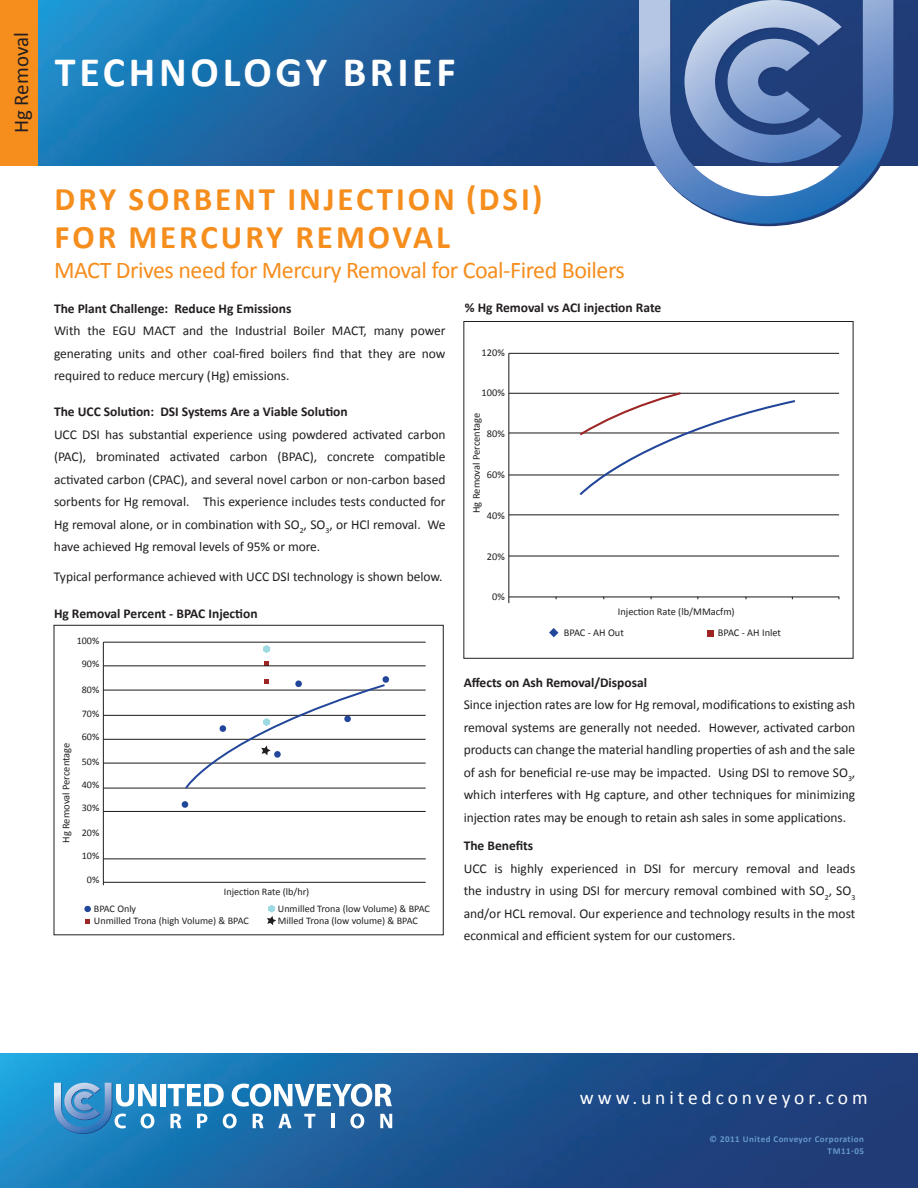
<style>
.page{position:relative;width:918px;height:1188px;background:#fff}
.page>*{position:absolute;margin:0;border:0;box-sizing:border-box;transform-origin:0 0}
.t1{font:700 42px "Calibri";letter-spacing:.09em;color:#fff}
.t2{font:700 33px/37.5px "Calibri";letter-spacing:.09em;color:#f68e1e}
.t3{font:24px "Calibri";letter-spacing:-.02em;color:#f68e1e}
.t4{font:21px "Calibri";color:#231f20}
.t5{font:19.5px "Calibri";letter-spacing:.2em;color:#fff}
.t6{font:13.5px/22.5px "Calibri";letter-spacing:-.005em;color:#231f20;text-align:justify}
.t7{font:700 13.5px "Calibri";color:#231f20}
.t8{font:10.5px "Calibri";letter-spacing:-.005em;color:#231f20}
.t9{font:10.35px/21px "Calibri";color:#231f20}
.t10{font:10.05px/12.1px "Calibri";color:#231f20}
.t11{font:700 9px/12px "Calibri";letter-spacing:.05em;color:#69c;text-align:right}
</style>
<div class="page">
<img style="left:37px;top:0;width:881px;height:165px">
<img style="left:0;top:1053px;width:918px;height:135px">
<div style="left:160px;top:1084px;width:5px;height:22px;background:#fff"></div>
<svg style="left:168px;top:1084px;width:56px;height:22px"></svg>
<svg style="left:232px;top:1084px;width:160px;height:23px"></svg>
<svg style="left:54px;top:1083px;width:102px;height:51px;background:#5c9ece"></svg>
<svg style="left:170px;top:1114px;width:11px;height:14px"></svg>
<svg style="left:197px;top:1114px;width:10px;height:14px"></svg>
<svg style="left:223px;top:1114px;width:14px;height:14px"></svg>
<svg style="left:253px;top:1114px;width:11px;height:14px"></svg>
<svg style="left:278px;top:1114px;width:14px;height:14px"></svg>
<svg style="left:304px;top:1114px;width:11px;height:14px"></svg>
<hr style="left:331px;top:1114px;width:3px;height:14px;background:#fff">
<svg style="left:350px;top:1114px;width:14px;height:14px"></svg>
<svg style="left:380px;top:1114px;width:12px;height:14px"></svg>
<svg style="left:744px;top:2px;width:152px;height:224px"></svg>
<svg style="left:639px;top:0;width:254px;height:224px"></svg>
<svg style="left:685px;top:0;width:159px;height:165px;background:#5f7bad"></svg>
<div style="left:0;top:0;width:37px;height:166px;background:#f68e1e"></div>
<div style="left:182px;top:801px;width:6px;height:7px;background:#224699;border-radius:3px"></div>
<svg style="left:264px;top:661px;width:5px;height:4px"></svg>
<div style="left:383px;top:676px;width:6px;height:7px;background:#224699;border-radius:3px"></div>
<hr style="left:103px;top:642px;width:323px;height:1px;background:#231f20">
<hr style="left:103px;top:665px;width:323px;height:1px;background:#231f20">
<hr style="left:103px;top:715px;width:323px;height:1px;background:#231f20">
<hr style="left:103px;top:739px;width:323px;height:1px;background:#231f20">
<hr style="left:103px;top:763px;width:323px;height:1px;background:#231f20">
<hr style="left:103px;top:788px;width:323px;height:1px;background:#231f20">
<hr style="left:103px;top:811px;width:323px;height:1px;background:#231f20">
<hr style="left:103px;top:858px;width:323px;height:1px;background:#231f20">
<hr style="left:103px;top:882px;width:323px;height:1px;background:#231f20">
<hr style="left:103px;top:642px;width:1px;height:243px;background:#231f20">
<hr style="left:103px;top:690px;width:323px;height:1px;background:#231f20">
<svg style="left:263px;top:645px;width:7px;height:8px"></svg>
<svg style="left:184px;top:679px;width:203px;height:110px"></svg>
<div style="left:84px;top:906px;width:7px;height:6px;background:#224699;border-radius:3px"></div>
<svg style="left:85px;top:919px;width:5px;height:5px"></svg>
<svg style="left:267px;top:905px;width:9px;height:20px"></svg>
<div style="left:54px;top:625px;width:390px;height:310px;border:1px solid #231f20"></div>
<hr style="left:509px;top:353px;width:330px;height:1px;background:#231f20">
<hr style="left:509px;top:393px;width:330px;height:1px;background:#231f20">
<hr style="left:509px;top:432px;width:330px;height:1px;background:#231f20">
<hr style="left:509px;top:474px;width:330px;height:2px;background:#231f20">
<hr style="left:509px;top:514px;width:330px;height:1px;background:#231f20">
<hr style="left:509px;top:555px;width:330px;height:2px;background:#231f20">
<hr style="left:509px;top:596px;width:330px;height:1px;background:#231f20">
<hr style="left:508px;top:353px;width:1px;height:250px;background:#231f20">
<svg style="left:577px;top:392px;width:220px;height:103px"></svg>
<svg style="left:549px;top:628px;width:9px;height:9px"></svg>
<div style="left:707px;top:630px;width:7px;height:7px;background:#9d2524"></div>
<div style="left:463px;top:321px;width:390px;height:338px;border:1px solid #231f20"></div>
<h3 class="t4" style="left:8px;top:133px;width:102px;rotate:-90deg">Hg Removal</h3>
<h1 class="t1" style="left:55px;top:45px;width:398px">Technology BRIEF</h1>
<h2 class="t2" style="left:55px;top:181px;width:489px">Dry Sorbent Injection (DSI) for MERCURY REMOVAL</h2>
<h3 class="t3" style="left:54px;top:255px;width:572px">MACT Drives need for Mercury Removal for Coal-Fired Boilers</h3>
<p class="t7" style="left:54px;top:299px;width:239px">The Plant Challenge: Reduce Hg Emissions</p>
<p class="t6" style="left:54px;top:319px;width:393px">With the EGU MACT and the Industrial Boiler MACT, many power generating units and other coal-fired boilers find that they are now required to reduce mercury (Hg) emissions.</p>
<p class="t7" style="left:54px;top:403px;width:295px">The UCC Solution: DSI Systems Are a Viable Solution</p>
<p class="t6" style="left:54px;top:423px;width:393px">UCC DSI has substantial experience using powdered activated carbon (PAC), brominated activated carbon (BPAC), concrete compatible activated carbon (CPAC), and several novel carbon or non-carbon based sorbents for Hg removal. This experience includes tests conducted for Hg removal alone, or in combination with SO<sub>2</sub>, SO<sub>3</sub>, or HCl removal. We have achieved Hg removal levels of 95% or more.</p>
<p class="t6" style="left:54px;top:565px;width:390px">Typical performance achieved with UCC DSI technology is shown below.</p>
<p class="t7" style="left:54px;top:605px;width:205px">Hg Removal Percent - BPAC Injection</p>
<p class="t10" style="left:77px;top:635px;width:24px">100%</p>
<p class="t10" style="left:82px;top:658px;width:19px">90%</p>
<p class="t10" style="left:82px;top:683px;width:19px">80%</p>
<p class="t10" style="left:82px;top:707px;width:19px">70%</p>
<p class="t8" style="left:59px;top:843px;width:102px;rotate:-90deg">Hg Removal Percentage</p>
<p class="t10" style="left:82px;top:731px;width:19px">60%</p>
<p class="t10" style="left:82px;top:755px;width:19px">50%</p>
<p class="t10" style="left:82px;top:778px;width:19px">40%</p>
<p class="t10" style="left:82px;top:801px;width:19px">30%</p>
<p class="t10" style="left:82px;top:827px;width:19px">20%</p>
<p class="t10" style="left:82px;top:850px;width:19px">10%</p>
<p class="t10" style="left:87px;top:873px;width:14px">0%</p>
<p class="t10" style="left:224px;top:886px;width:87px">Injection Rate (lb/hr)</p>
<p class="t10" style="left:94px;top:902px;width:156px">BPAC Only<br>Unmilled Trona (high Volume) &amp; BPAC</p>
<p class="t10" style="left:278px;top:902px;width:154px">Unmilled Trona (low Volume) &amp; BPAC<br>Milled Trona (low volume) &amp; BPAC</p>
<p class="t7" style="left:465px;top:299px;width:198px">% Hg Removal vs ACI injection Rate</p>
<p class="t9" style="left:482px;top:342px;width:25px">120%</p>
<p class="t9" style="left:482px;top:382px;width:25px">100%</p>
<p class="t8" style="left:470px;top:513px;width:102px;rotate:-90deg">Hg Removal Percentage</p>
<p class="t9" style="left:487px;top:423px;width:19px">80%</p>
<p class="t9" style="left:487px;top:464px;width:19px">60%</p>
<p class="t9" style="left:487px;top:505px;width:19px">40%</p>
<p class="t9" style="left:487px;top:546px;width:19px">20%</p>
<p class="t9" style="left:492px;top:586px;width:14px">0%</p>
<p class="t9" style="left:564px;top:601px;width:172px;text-indent:54px">Injection Rate (lb/MMacfm)<br>BPAC - AH Out</p>
<p class="t9" style="left:718px;top:622px;width:65px">BPAC - AH Inlet</p>
<p class="t7" style="left:464px;top:674px;width:185px">Affects on Ash Removal/Disposal</p>
<p class="t6" style="left:464px;top:694px;width:393px">Since injection rates are low for Hg removal, modifications to existing ash removal systems are generally not needed. However, activated carbon products can change the material handling properties of ash and the sale of ash for beneficial re-use may be impacted. Using DSI to remove SO<sub>3</sub>, which interferes with Hg capture, and other techniques for minimizing injection rates may be enough to retain ash sales in some applications.</p>
<p class="t7" style="left:464px;top:837px;width:71px">The Benefits</p>
<p class="t6" style="left:464px;top:857px;width:393px">UCC is highly experienced in DSI for mercury removal and leads the industry in using DSI for mercury removal combined with SO<sub>2</sub>, SO<sub>3 </sub>and/or HCL removal. Our experience and technology results in the most econmical and efficient system for our customers.</p>
<h3 class="t5" style="left:580px;top:1085px;width:289px">www.unitedconveyor.com</h3>
<p class="t11" style="left:710px;top:1133px;width:156px">© 2011 United Conveyor Corporation<br>TM11-05</p>
</div>
